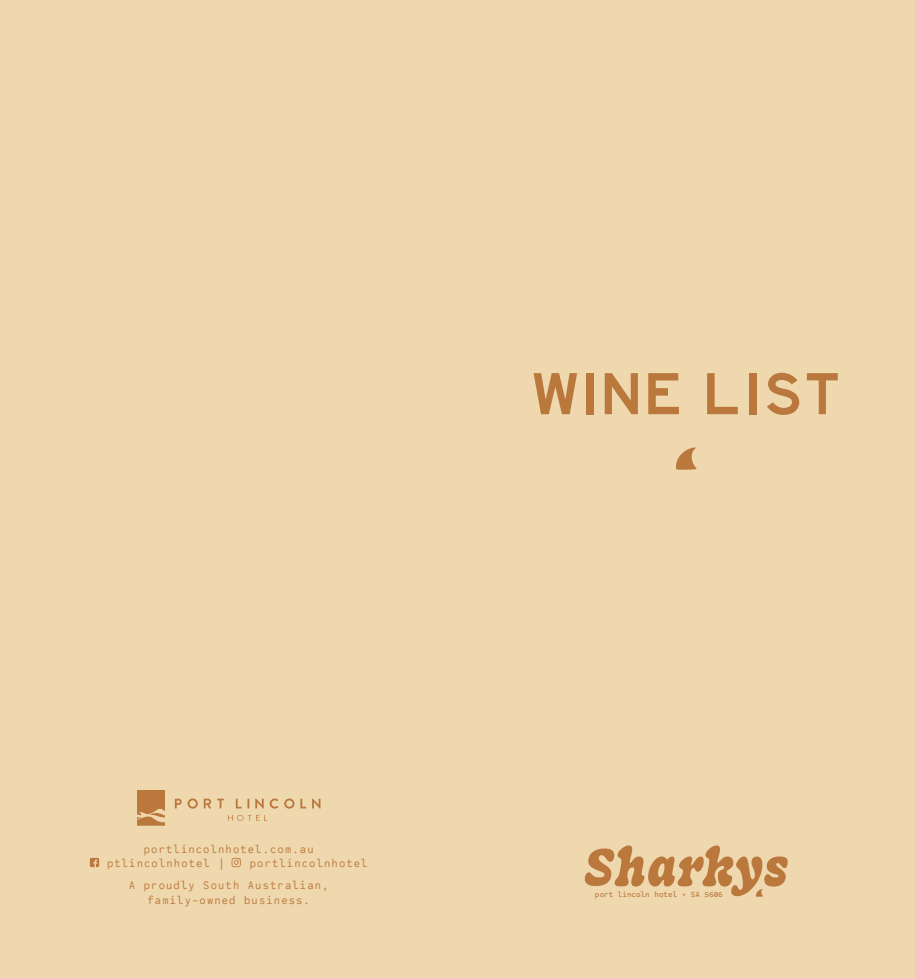
<style>
.page{position:relative;width:915px;height:978px;background:#fff}
.page>*{position:absolute;margin:0;border:0;box-sizing:border-box;transform-origin:0 0}
.Paragraph_Style_1{font:61.25px "Highway Gothic Wide";letter-spacing:.03em;color:#ba783c}
.t1{font:11.25px/14.6px "Code Saver";letter-spacing:.1em;color:#ba783c}
.t2{font:500 7.88px "Code Saver";color:#ba783c}
</style>
<div class="page">
<div style="left:0;top:0;width:914px;height:978px;background:#efd7ae"></div>
<svg style="left:90px;top:858px;width:9px;height:9px"></svg>
<svg style="left:231px;top:858px;width:10px;height:9px"></svg>
<svg style="left:284px;top:799px;width:10px;height:10px"></svg>
<svg style="left:255px;top:798px;width:8px;height:11px"></svg>
<svg style="left:312px;top:798px;width:8px;height:11px"></svg>
<svg style="left:204px;top:799px;width:7px;height:9px"></svg>
<svg style="left:269px;top:798px;width:9px;height:11px"></svg>
<svg style="left:175px;top:799px;width:23px;height:10px"></svg>
<svg style="left:217px;top:799px;width:7px;height:9px"></svg>
<svg style="left:236px;top:799px;width:5px;height:9px"></svg>
<svg style="left:300px;top:799px;width:6px;height:9px"></svg>
<svg style="left:247px;top:799px;width:2px;height:9px"></svg>
<svg style="left:228px;top:815px;width:39px;height:6px"></svg>
<svg style="left:137px;top:790px;width:28px;height:36px"></svg>
<svg style="left:584px;top:845px;width:203px;height:52px"></svg>
<svg style="left:676px;top:447px;width:20px;height:23px"></svg>
<p class="Paragraph_Style_1" style="left:531px;top:361px;width:310px">WINE LIST</p>
<p class="t1" style="left:107px;top:841px;width:208px;text-indent:37px">portlincolnhotel.com.au ptlincolnhotel |</p>
<p class="t1" style="left:129px;top:853px;width:240px;line-height:21.4px;text-indent:121px">portlincolnhotel<br>A proudly South Australian,</p>
<p class="t1" style="left:147px;top:893px;width:164px">family-owned business.</p>
<p class="t2" style="left:594px;top:889px;width:129px">port lincoln hotel • SA 5606</p>
</div>
